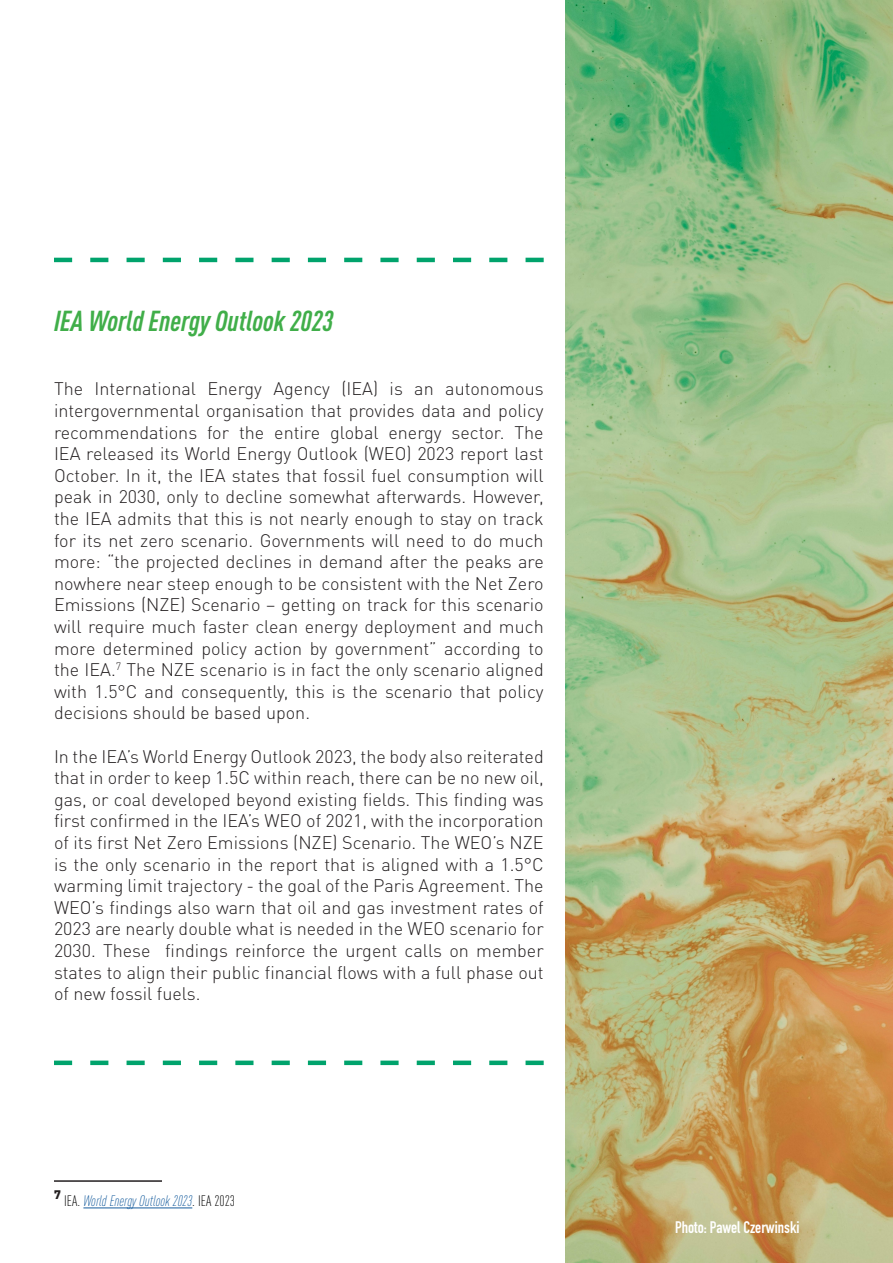
<style>
.page{position:relative;width:893px;height:1263px;background:#fff}
.page>*{position:absolute;margin:0;border:0;box-sizing:border-box;transform-origin:0 0}
.t1{font:italic 700 condensed 28.5px "DIN Pro";color:#40ae49}
.t2{font:300 18px/21.6px "DIN Pro";color:#231f20;text-align:justify}
.t3{font:700 16.5px "DIN Condensed";color:#fff}
.t4{font:italic 300 condensed 15px "DIN Pro";color:#175d9e}
.t5{font:900 12.3px "DIN Pro";color:#231f20}
.s1{font-style:normal;color:#000}
</style>
<div class="page">
<svg style="left:54px;top:258px;width:490px;height:4px"></svg>
<svg style="left:54px;top:1060px;width:490px;height:5px"></svg>
<hr style="left:54px;top:1180px;width:108px;height:2px;background:#231f20">
<hr style="left:83px;top:1208px;width:109px;height:1px;background:#175d9e">
<img style="left:565px;top:0;width:328px;height:1263px">
<p class="t1" style="left:54px;top:299px;width:281px">IEA World Energy Outlook 2023</p>
<p class="t2" style="left:54px;top:376px;width:491px">The International Energy Agency (IEA) is an autonomous intergovernmental organisation that provides data and policy recommendations for the entire global energy sector. The IEA released its World Energy Outlook (WEO) 2023 report last October. In it, the IEA states that fossil fuel consumption will peak in 2030, only to decline somewhat afterwards. However, the IEA admits that this is not nearly enough to stay on track for its net zero scenario. Governments will need to do much more: “the projected declines in demand after the peaks are nowhere near steep enough to be consistent with the Net Zero Emissions (NZE) Scenario – getting on track for this scenario will require much faster clean energy deployment and much more determined policy action by government” according to the IEA.<sup>7</sup> The NZE scenario is in fact the only scenario aligned with 1.5°C and consequently, this is the scenario that policy decisions should be based upon.</p>
<p class="t2" style="left:54px;top:744px;width:491px">In the IEA’s World Energy Outlook 2023, the body also reiterated that in order to keep 1.5C within reach, there can be no new oil, gas, or coal developed beyond existing fields. This finding was first confirmed in the IEA’s WEO of 2021, with the incorporation of its first Net Zero Emissions (NZE) Scenario. The WEO’s NZE is the only scenario in the report that is aligned with a 1.5°C warming limit trajectory - the goal of the Paris Agreement. The WEO’s findings also warn that oil and gas investment rates of 2023 are nearly double what is needed in the WEO scenario for 2030. These findings reinforce the urgent calls on member states to align their public financial flows with a full phase out of new fossil fuels.</p>
<p class="t5" style="left:54px;top:1184px;width:8px">7</p>
<p class="t4" style="left:64px;top:1190px;width:172px"><span class="s1">IEA.</span> World Energy Outlook 2023<span class="s1">. IEA 2023</span></p>
<p class="t3" style="left:675px;top:1216px;width:126px">Photo: Pawel Czerwinski</p>
</div>
